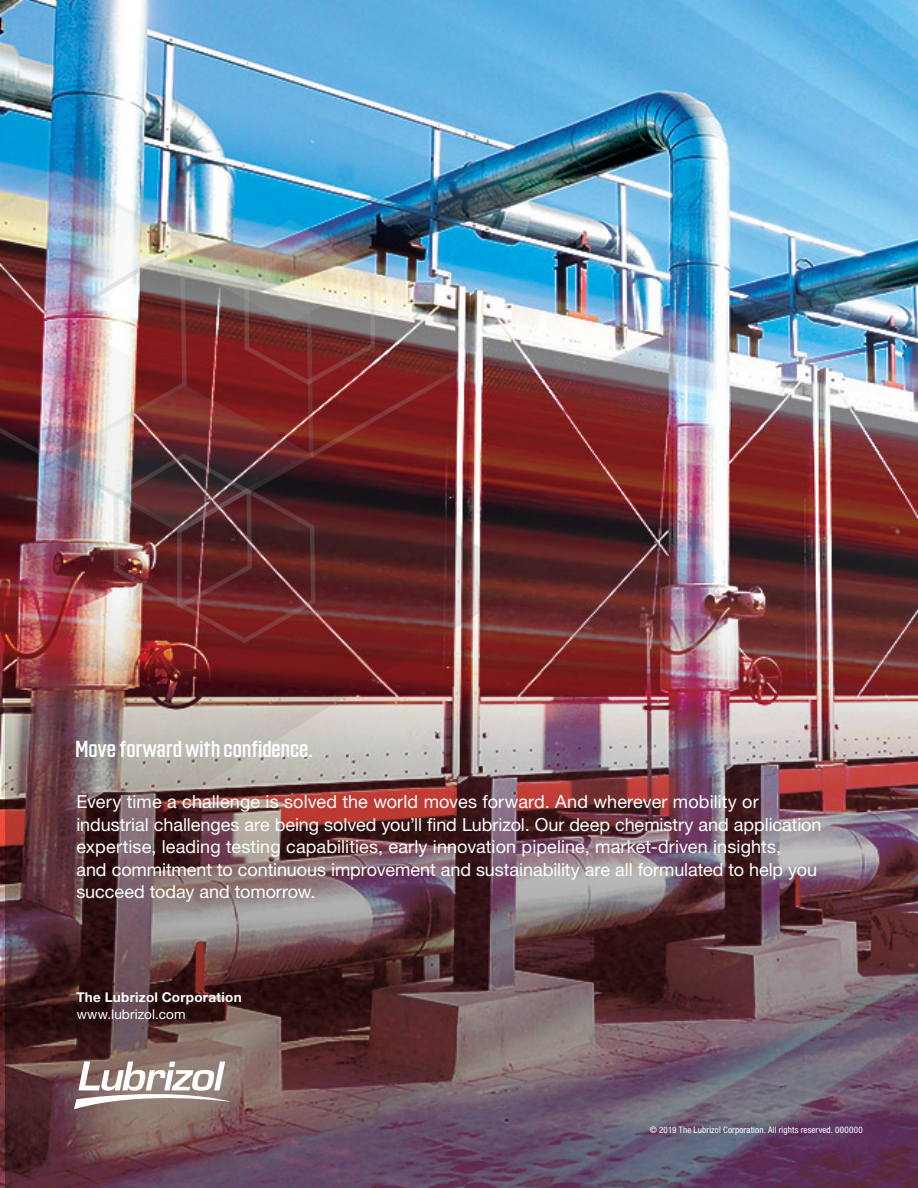
<style>
.page{position:relative;width:918px;height:1188px;background:#fff}
.page>*{position:absolute;margin:0;border:0;box-sizing:border-box;transform-origin:0 0}
._14_pt_Gray_Countach{font:22.5px "Countach";letter-spacing:.01em;color:#fff}
._12_pt_White_Helv_Te{font:18px/22.5px "Helvetica Neue LT Pro";color:#fff}
._9_pt_Helv_Bold_Whit{font:700 13.5px "Helvetica Neue LT Pro";letter-spacing:.02em;color:#fff}
._9_pt_White_Helv_Tex{font:13.5px "Helvetica Neue LT Pro";letter-spacing:.01em;color:#fff}
.Copyright{font:condensed 9px "Helvetica Neue LT Pro";letter-spacing:.02em;color:#fff}
</style>
<div class="page">
<img style="left:0;top:0;width:918px;height:1188px">
<img style="left:5px;top:598px;width:913px;height:590px">
<img style="left:0;top:316px;width:536px;height:562px">
<svg style="left:0;top:168px;width:188px;height:7px"></svg>
<img style="left:0;top:175px;width:515px;height:470px">
<svg style="left:74px;top:1062px;width:158px;height:47px"></svg>
<p class="_14_pt_Gray_Countach" style="left:76px;top:734px;width:239px">Move forward with confidence.</p>
<p class="_12_pt_White_Helv_Te" style="left:76px;top:790px;width:747px">Every time a challenge is solved the world moves forward. And wherever mobility or industrial challenges are being solved you’ll find Lubrizol. Our deep chemistry and application expertise, leading testing capabilities, early innovation pipeline, market-driven insights,<br>and commitment to continuous improvement and sustainability are all formulated to help you succeed today and tomorrow.</p>
<p class="_9_pt_Helv_Bold_Whit" style="left:76px;top:989px;width:167px">The Lubrizol Corporation</p>
<p class="_9_pt_White_Helv_Tex" style="left:77px;top:1006px;width:110px">www.lubrizol.com</p>
<p class="Copyright" style="left:650px;top:1125px;width:215px">© 2019 The Lubrizol Corporation. All rights reserved. 000000</p>
</div>
